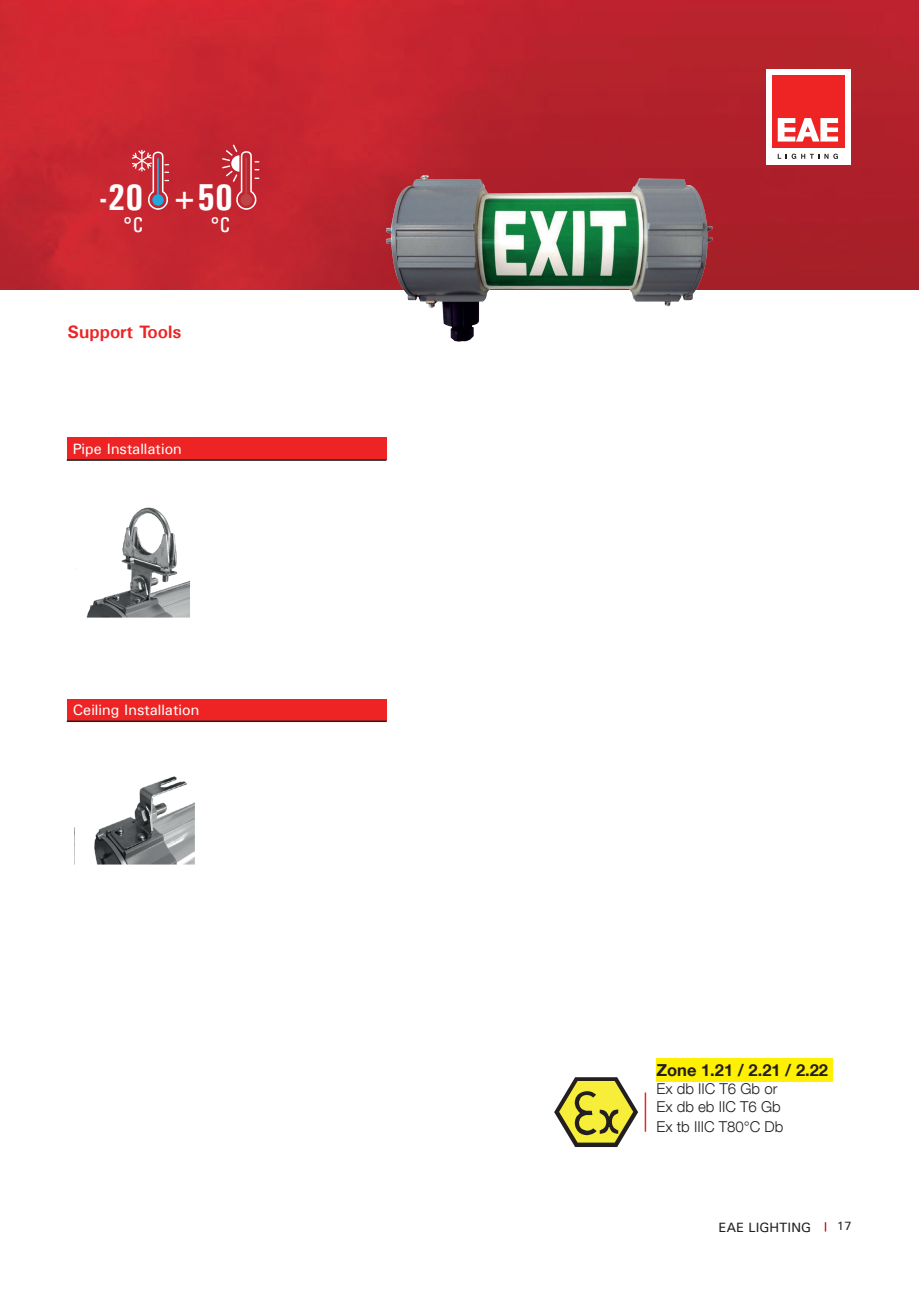
<style>
.page{position:relative;width:919px;height:1289px;background:#fff}
.page>*{position:absolute;margin:0;border:0;box-sizing:border-box;transform-origin:0 0}
.t1{font:700 37.5px "Univers Condensed";color:#fff}
.t2{font:21.15px "Univers Condensed";color:#fff}
.t3{font:700 18px "Univers";color:#ee2323}
.t4{font:700 16.5px "Helvetica Neue LT Com";color:#231f20}
.t5{font:300 15px/18px "Helvetica Neue LT Com";color:#231f20}
.t6{font:15px "Univers";color:#fff}
.t7{font:13.5px "Univers";color:#231f20}
.t8{font:12px "Univers";color:#231f20}
</style>
<div class="page">
<img style="left:0;top:0;width:918px;height:289px">
<svg style="left:824px;top:1222px;width:2px;height:9px"></svg>
<div style="left:765px;top:69px;width:85px;height:96px;background:#fff"></div>
<svg style="left:777px;top:154px;width:60px;height:5px"></svg>
<div style="left:771px;top:75px;width:73px;height:73px;background:#ee2323"></div>
<svg style="left:777px;top:118px;width:61px;height:23px"></svg>
<div style="left:67px;top:438px;width:319px;height:22px;background:#ee2323"></div>
<hr style="left:67px;top:459px;width:319px;height:2px;background:#231f20">
<div style="left:67px;top:699px;width:319px;height:22px;background:#ee2323"></div>
<hr style="left:67px;top:720px;width:319px;height:2px;background:#231f20">
<svg style="left:131px;top:150px;width:38px;height:60px;background:#c1505c"></svg>
<svg style="left:222px;top:144px;width:37px;height:66px;background:#c94952"></svg>
<img style="left:75px;top:507px;width:115px;height:111px">
<img style="left:94px;top:776px;width:100px;height:89px">
<img style="left:384px;top:110px;width:332px;height:232px">
<div style="left:655px;top:1058px;width:177px;height:23px;background:#fff101"></div>
<hr style="left:644px;top:1092px;width:2px;height:39px;background:#ee2323">
<svg style="left:554px;top:1077px;width:84px;height:69px"></svg>
<h1 class="t1" style="left:99px;top:174px;width:135px">-20 +50</h1>
<h2 class="t2" style="left:123px;top:212px;width:22px">°C</h2>
<h2 class="t2" style="left:210px;top:212px;width:22px">°C</h2>
<p class="t3" style="left:67px;top:320px;width:115px">Support Tools</p>
<p class="t6" style="left:73px;top:439px;width:111px">Pipe Installation</p>
<p class="t6" style="left:73px;top:700px;width:128px">Ceiling Installation</p>
<p class="t4" style="left:656px;top:1059px;width:173px">Zone 1.21 / 2.21 / 2.22</p>
<p class="t5" style="left:656px;top:1079px;width:126px">Ex db IIC T6 Gb or<br>Ex db eb IIC T6 Gb</p>
<p class="t5" style="left:656px;top:1117px;width:128px">Ex tb IIIC T80°C Db</p>
<p class="t7" style="left:718px;top:1218px;width:94px">EAE LIGHTING</p>
<p class="t8" style="left:836px;top:1218px;width:17px">17</p>
</div>
